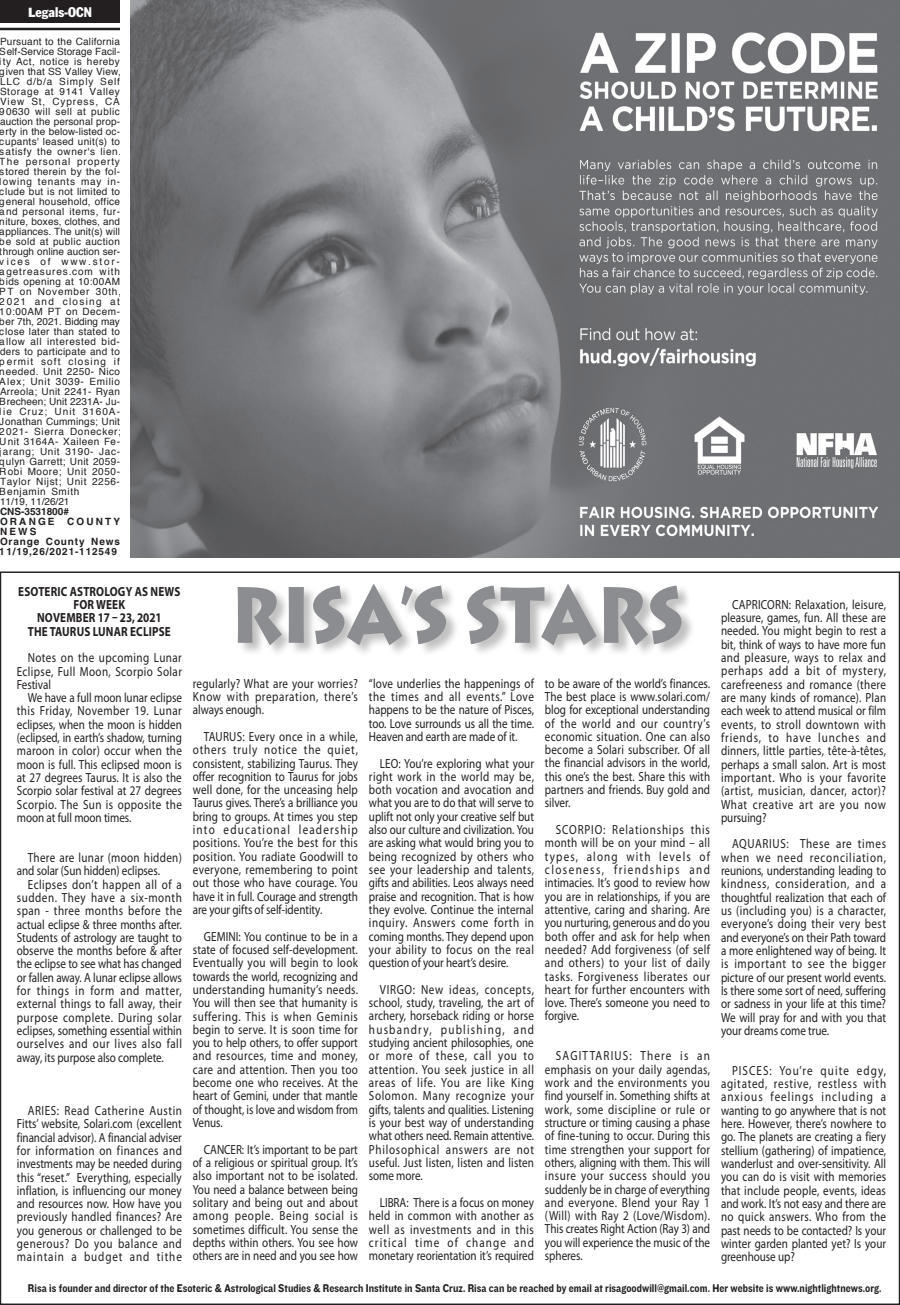
<style>
.page{position:relative;width:900px;height:1305px;background:#fff}
.page>*{position:absolute;margin:0;border:0;box-sizing:border-box;transform-origin:0 0}
.t1{font:900 78.62px "Lithos Pro";color:#8b8d90;scale:.84 1}
.t2{font:condensed 13.75px "Franklin Gothic";color:#fff}
.t3{font:13.25px/13.4px "Myriad Pro";color:#231f20;text-align:justify;scale:.84 1}
.t4{font:700 13.25px/13.4px "Myriad Pro";letter-spacing:.015em;color:#231f20;text-align:center;scale:.84 1}
.t5{font:11.62px "Knockout HTF52 Cruiserweight";letter-spacing:.005em;color:#231f20;scale:.8 1}
.t6{font:10px/10px "Helvetica";letter-spacing:.035em;color:#231f20}
.t7{font:700 10px/10px "Helvetica";letter-spacing:.085em;color:#231f20}
.s1{font-weight:800;font-stretch:normal}
</style>
<div class="page">
<div style="left:0;top:0;width:120px;height:22px;background:#231f20"></div>
<hr style="left:0;top:28px;width:120px;height:2px;background:#231f20">
<div style="left:238px;top:583px;width:457px;height:75px;background:#231f20;opacity:.28"></div>
<img style="left:130px;top:0;width:770px;height:557px">
<p class="t2" style="left:28px;top:3px;width:65px"><span class="s1">L</span>egals-OCN</p>
<p class="t6" style="left:0;top:37px;width:123px">Pursuant to the California<br>Self-Service Storage Facil&shy;ity Act, notice is hereby given that SS Valley View,<br>LLC d/b/a Simply Self<br>Storage at 9141 Valley<br>View St, Cypress, CA<br>90630 will sell at public auction the personal prop&shy;erty in the below-listed oc&shy;cupants' leased unit(s) to satisfy the owner's lien.<br>The personal property stored therein by the fol&shy;lowing tenants may in&shy;clude but is not limited to general household, office and personal items, fur&shy;niture, boxes, clothes, and appliances. The unit(s) will be sold at public auction through online auction ser&shy;vices of www.stor&shy;agetreasures.com with bids opening at 10:00AM<br>PT on November 30th,<br>2021 and closing at<br>10:00AM PT on Decem&shy;ber 7th, 2021. Bidding may close later than stated to allow all interested bid&shy;ders to participate and to permit soft closing if needed. Unit 2250- Nico<br>Alex; Unit 3039- Emilio<br>Arreola; Unit 2241- Ryan<br>Brecheen; Unit 2231A- Ju&shy;lie Cruz; Unit 3160A-<br>Jonathan Cummings; Unit<br>2021- Sierra Donecker;<br>Unit 3164A- Xaileen Fe&shy;jarang; Unit 3190- Jac&shy;qulyn Garrett; Unit 2059-<br>Robi Moore; Unit 2050-<br>Taylor Nijst; Unit 2256-<br>Benjamin Smith<br>11/19, 11/26/21</p>
<p class="t7" style="left:0;top:506px;width:122px">CNS-3531800#<br>ORANGE COUNTY<br>NEWS<br>Orange County News<br>11/19,26/2021-112549</p>
<p class="t4" style="left:18px;top:584px;width:195px">ESOTERIC ASTROLOGY AS NEWS<br>FOR WEEK<br>NOVEMBER 17 – 23, 2021<br>THE TAURUS LUNAR ECLIPSE</p>
<p class="t3" style="left:17px;top:651px;width:198px;text-indent:11px">Notes on the upcoming Lunar Eclipse, Full Moon, Scorpio Solar Festival</p>
<p class="t3" style="left:17px;top:691px;width:198px;text-indent:11px">We have a full moon lunar eclipse this Friday, November 19. Lunar eclipses, when the moon is hidden (eclipsed, in earth’s shadow, turning maroon in color) occur when the moon is full. This eclipsed moon is at 27 degrees Taurus. It is also the Scorpio solar festival at 27 degrees Scorpio. The Sun is opposite the moon at full moon times.</p>
<p class="t3" style="left:17px;top:851px;width:198px;text-indent:11px">There are lunar (moon hidden) and solar (Sun hidden) eclipses.</p>
<p class="t3" style="left:17px;top:877px;width:198px;text-indent:11px">Eclipses don’t happen all of a sudden. They have a six-month span - three months before the actual eclipse &amp; three months after.<br>Students of astrology are taught to observe the months before &amp; after the eclipse to see what has changed or fallen away. A lunar eclipse allows for things in form and matter, external things to fall away, their purpose complete. During solar eclipses, something essential within ourselves and our lives also fall away, its purpose also complete.</p>
<p class="t3" style="left:17px;top:1104px;width:198px;text-indent:11px">ARIES: Read Catherine Austin Fitts’ website, Solari.com (excellent financial advisor). A financial adviser for information on finances and investments may be needed during this “reset.” Everything, especially inflation, is influencing our money and resources now. How have you previously handled finances? Are you generous or challenged to be generous? Do you balance and maintain a budget and tithe</p>
<h1 class="t1" style="left:231px;top:566px;width:541px">RISA’S STARS</h1>
<p class="t3" style="left:193px;top:676px;width:198px">regularly? What are your worries?<br>Know with preparation, there’s always enough.</p>
<p class="t3" style="left:193px;top:730px;width:198px;text-indent:11px">TAURUS: Every once in a while, others truly notice the quiet, consistent, stabilizing Taurus. They offer recognition to Taurus for jobs well done, for the unceasing help Taurus gives. There’s a brilliance you bring to groups. At times you step into educational leadership positions. You’re the best for this position. You radiate Goodwill to everyone, remembering to point out those who have courage. You have it in full. Courage and strength are your gifts of self-identity.</p>
<p class="t3" style="left:193px;top:929px;width:198px;text-indent:11px">GEMINI: You continue to be in a state of focused self-development.<br>Eventually you will begin to look towards the world, recognizing and understanding humanity’s needs.<br>You will then see that humanity is suffering. This is when Geminis begin to serve. It is soon time for you to help others, to offer support and resources, time and money, care and attention. Then you too become one who receives. At the heart of Gemini, under that mantle of thought, is love and wisdom from Venus.</p>
<p class="t3" style="left:193px;top:1142px;width:198px;text-indent:11px">CANCER: It’s important to be part of a religious or spiritual group. It’s also important not to be isolated.<br>You need a balance between being solitary and being out and about among people. Being social is sometimes difficult. You sense the depths within others. You see how others are in need and you see how</p>
<p class="t3" style="left:369px;top:676px;width:198px">“love underlies the happenings of the times and all events.” Love happens to be the nature of Pisces, too. Love surrounds us all the time.<br>Heaven and earth are made of it.</p>
<p class="t3" style="left:369px;top:756px;width:198px;text-indent:11px">LEO: You’re exploring what your right work in the world may be, both vocation and avocation and what you are to do that will serve to uplift not only your creative self but also our culture and civilization. You are asking what would bring you to being recognized by others who see your leadership and talents, gifts and abilities. Leos always need praise and recognition. That is how they evolve. Continue the internal inquiry. Answers come forth in coming months. They depend upon your ability to focus on the real question of your heart’s desire.</p>
<p class="t3" style="left:369px;top:983px;width:198px;text-indent:11px">VIRGO: New ideas, concepts, school, study, traveling, the art of archery, horseback riding or horse husbandry, publishing, and studying ancient philosophies, one or more of these, call you to attention. You seek justice in all areas of life. You are like King Solomon. Many recognize your gifts, talents and qualities. Listening is your best way of understanding what others need. Remain attentive.<br>Philosophical answers are not useful. Just listen, listen and listen some more.</p>
<p class="t3" style="left:369px;top:1196px;width:198px;text-indent:11px">LIBRA: There is a focus on money held in common with another as well as investments and in this critical time of change and monetary reorientation it’s required</p>
<p class="t3" style="left:545px;top:676px;width:198px">to be aware of the world’s finances.<br>The best place is www.solari.com/ blog for exceptional understanding of the world and our country’s economic situation. One can also become a Solari subscriber. Of all the financial advisors in the world, this one’s the best. Share this with partners and friends. Buy gold and silver.</p>
<p class="t3" style="left:545px;top:823px;width:198px;text-indent:11px">SCORPIO: Relationships this month will be on your mind – all types, along with levels of closeness, friendships and intimacies. It’s good to review how you are in relationships, if you are attentive, caring and sharing. Are you nurturing, generous and do you both offer and ask for help when needed? Add forgiveness (of self and others) to your list of daily tasks. Forgiveness liberates our heart for further encounters with love. There’s someone you need to forgive.</p>
<p class="t3" style="left:545px;top:1049px;width:198px;text-indent:11px">SAGITTARIUS: There is an emphasis on your daily agendas, work and the environments you find yourself in. Something shifts at work, some discipline or rule or structure or timing causing a phase of fine-tuning to occur. During this time strengthen your support for others, aligning with them. This will insure your success should you suddenly be in charge of everything and everyone. Blend your Ray 1 (Will) with Ray 2 (Love/Wisdom).<br>This creates Right Action (Ray 3) and you will experience the music of the spheres.</p>
<p class="t3" style="left:721px;top:597px;width:198px;text-indent:11px">CAPRICORN: Relaxation, leisure, pleasure, games, fun. All these are needed. You might begin to rest a bit, think of ways to have more fun and pleasure, ways to relax and perhaps add a bit of mystery, carefreeness and romance (there are many kinds of romance). Plan each week to attend musical or film events, to stroll downtown with friends, to have lunches and dinners, little parties, tête-à-têtes, perhaps a small salon. Art is most important. Who is your favorite (artist, musician, dancer, actor)?<br>What creative art are you now pursuing?</p>
<p class="t3" style="left:721px;top:837px;width:198px;text-indent:11px">AQUARIUS: These are times when we need reconciliation, reunions, understanding leading to kindness, consideration, and a thoughtful realization that each of us (including you) is a character, everyone’s doing their very best and everyone’s on their Path toward a more enlightened way of being. It is important to see the bigger picture of our present world events.<br>Is there some sort of need, suffering or sadness in your life at this time?<br>We will pray for and with you that your dreams come true.</p>
<p class="t3" style="left:721px;top:1064px;width:198px;text-indent:11px">PISCES: You’re quite edgy, agitated, restive, restless with anxious feelings including a wanting to go anywhere that is not here. However, there’s nowhere to go. The planets are creating a fiery stellium (gathering) of impatience, wanderlust and over-sensitivity. All you can do is visit with memories that include people, events, ideas and work. It’s not easy and there are no quick answers. Who from the past needs to be contacted? Is your winter garden planted yet? Is your greenhouse up?</p>
<p class="t5" style="left:28px;top:1282px;width:1068px">Risa is founder and director of the Esoteric &amp; Astrological Studies &amp; Research Institute in Santa Cruz. Risa can be reached by email at risagoodwill@gmail.com. Her website is www.nightlightnews.org.</p>
</div>
